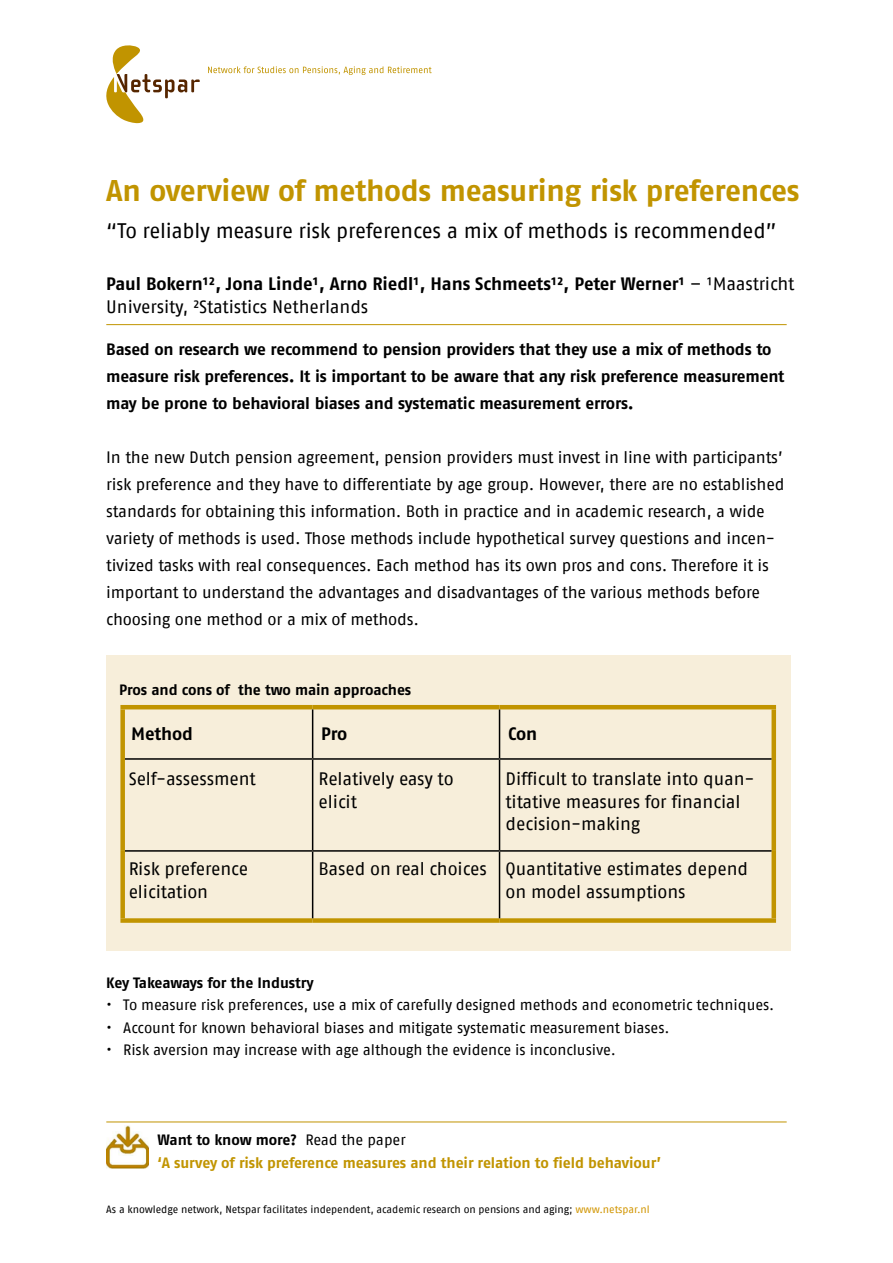
<style>
.page{position:relative;width:893px;height:1263px;background:#fff}
.page>*{position:absolute;margin:0;border:0;box-sizing:border-box;transform-origin:0 0}
.t1{font:700 30px "Fago OT";letter-spacing:-.015em;color:#c19400}
.t2{font:21px "Fago No";letter-spacing:-.01em;color:#000}
.t3{font:18px/22.5px "Fago No";letter-spacing:-.01em;color:#000}
.t4{font:700 18px "Fago OT";letter-spacing:-.005em;color:#000}
.t5{font:16.5px/27px "Fago No";letter-spacing:-.015em;color:#000}
.t6{font:700 16.5px/27px "Fago OT";letter-spacing:-.015em;color:#000}
.t7{font:15px "Fago No";letter-spacing:-.01em;color:#000}
.t8{font:700 15px/22.5px "Fago OT";letter-spacing:-.01em;color:#c19400}
.t9{font:700 15px "Fago OT";letter-spacing:-.005em;color:#000}
.t10{font:10.5px "Fago No";letter-spacing:-.005em;color:#000}
.s1{font-family:"Fago No";font-weight:400}
.s2{color:#000}
.s3{font-family:"Fago No";font-weight:400;color:#000}
.s4{color:#d19500}
</style>
<div class="page">
<svg style="left:106px;top:45px;width:94px;height:78px"></svg>
<svg style="left:208px;top:66px;width:224px;height:9px"></svg>
<img style="left:106px;top:1126px;width:43px;height:42px">
<div style="left:106px;top:655px;width:685px;height:295px;background:#f7eeda"></div>
<hr style="left:106px;top:1121px;width:681px;height:1px;background:#c19400">
<hr style="left:106px;top:324px;width:681px;height:1px;background:#c19400">
<hr style="left:120px;top:705px;width:193px;height:4px;background:#c19400">
<div style="left:120px;top:709px;width:5px;height:50px;background:#c19400"></div>
<hr style="left:313px;top:705px;width:187px;height:4px;background:#c19400">
<hr style="left:500px;top:705px;width:276px;height:4px;background:#c19400">
<div style="left:771px;top:709px;width:5px;height:50px;background:#c19400"></div>
<div style="left:120px;top:759px;width:5px;height:92px;background:#c19400"></div>
<div style="left:771px;top:759px;width:5px;height:92px;background:#c19400"></div>
<div style="left:120px;top:851px;width:5px;height:67px;background:#c19400"></div>
<div style="left:771px;top:851px;width:5px;height:67px;background:#c19400"></div>
<div style="left:120px;top:918px;width:193px;height:5px;background:#c19400"></div>
<div style="left:313px;top:918px;width:187px;height:5px;background:#c19400"></div>
<div style="left:500px;top:918px;width:276px;height:5px;background:#c19400"></div>
<hr style="left:312px;top:709px;width:1px;height:49px;background:#000">
<hr style="left:499px;top:709px;width:1px;height:49px;background:#000">
<hr style="left:125px;top:758px;width:188px;height:2px;background:#000">
<hr style="left:313px;top:758px;width:187px;height:2px;background:#000">
<hr style="left:312px;top:760px;width:1px;height:90px;background:#000">
<hr style="left:500px;top:758px;width:271px;height:2px;background:#000">
<hr style="left:499px;top:760px;width:1px;height:90px;background:#000">
<hr style="left:125px;top:850px;width:188px;height:2px;background:#000">
<hr style="left:313px;top:850px;width:187px;height:2px;background:#000">
<hr style="left:312px;top:852px;width:1px;height:66px;background:#000">
<hr style="left:500px;top:850px;width:271px;height:2px;background:#000">
<hr style="left:499px;top:852px;width:1px;height:66px;background:#000">
<h1 class="t1" style="left:106px;top:173px;width:695px">An overview of methods measuring risk preferences</h1>
<p class="t2" style="left:106px;top:219px;width:672px">“To reliably measure risk preferences a mix of methods is recommended”</p>
<p class="t4" style="left:106px;top:273px;width:690px">Paul Bokern¹², Jona Linde¹, Arno Riedl¹, Hans Schmeets¹², Peter Werner¹ <span class="s1">– ¹Maastricht</span></p>
<p class="t3" style="left:106px;top:295px;width:264px">University, ²Statistics Netherlands</p>
<p class="t6" style="left:106px;top:336px;width:680px">Based on research we recommend to pension providers that they use a mix of methods to measure risk preferences. It is important to be aware that any risk preference measurement may be prone to behavioral biases and systematic measurement errors.</p>
<p class="t5" style="left:106px;top:444px;width:680px">In the new Dutch pension agreement, pension providers must invest in line with participants’ risk preference and they have to differentiate by age group. However, there are no established standards for obtaining this information. Both in practice and in academic research, a wide variety of methods is used. Those methods include hypothetical survey questions and incen&shy;tivized tasks with real consequences. Each method has its own pros and cons. Therefore it is important to understand the advantages and disadvantages of the various methods before choosing one method or a mix of methods.</p>
<p class="t9" style="left:119px;top:681px;width:294px">Pros and cons of the two main approaches</p>
<p class="t4" style="left:131px;top:723px;width:63px">Method</p>
<p class="t4" style="left:321px;top:723px;width:28px">Pro</p>
<p class="t4" style="left:508px;top:723px;width:31px">Con</p>
<p class="t3" style="left:129px;top:767px;width:129px">Self-assessment</p>
<p class="t3" style="left:319px;top:767px;width:136px">Relatively easy to elicit</p>
<p class="t3" style="left:506px;top:767px;width:251px">Difficult to translate into quan&shy;titative measures for financial decision-making</p>
<p class="t3" style="left:129px;top:857px;width:121px">Risk preference elicitation</p>
<p class="t3" style="left:506px;top:857px;width:244px;text-indent:-187px">Based on real choices Quantitative estimates depend on model assumptions</p>
<p class="t9" style="left:106px;top:973px;width:209px">Key Takeaways for the Industry</p>
<p class="t7" style="left:106px;top:996px;width:669px">• To measure risk preferences, use a mix of carefully designed methods and econometric techniques.</p>
<p class="t7" style="left:106px;top:1019px;width:565px">• Account for known behavioral biases and mitigate systematic measurement biases.</p>
<p class="t7" style="left:106px;top:1041px;width:511px">• Risk aversion may increase with age although the evidence is inconclusive.</p>
<p class="t8" style="left:157px;top:1129px;width:505px"><span class="s2">Want to know more?</span> <span class="s3">Read the paper<br></span>‘A survey of risk preference measures and their relation to field behaviour’</p>
<p class="t10" style="left:106px;top:1203px;width:545px">As a knowledge network, Netspar facilitates independent, academic research on pensions and aging; <span class="s4">www.netspar.nl</span></p>
</div>
